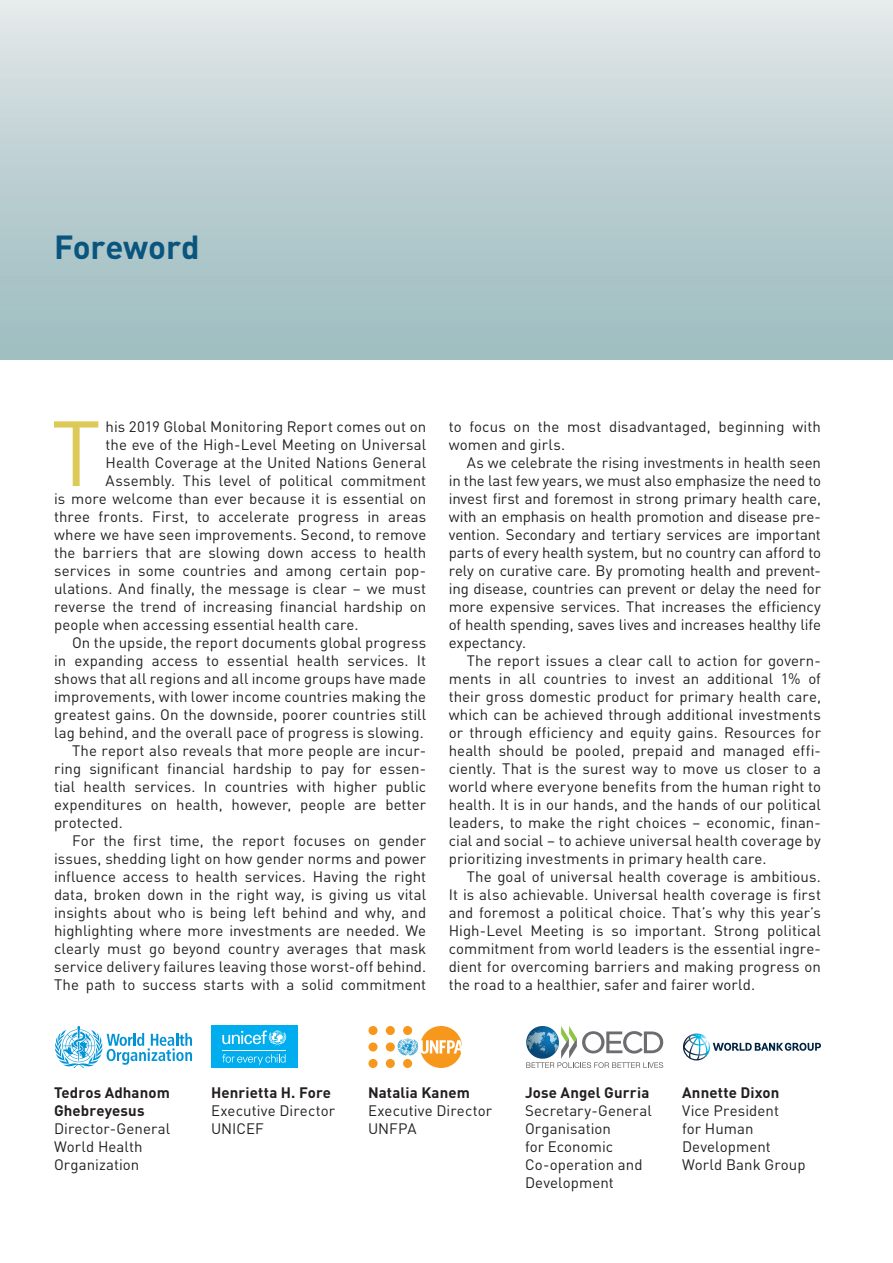
<style>
.page{position:relative;width:893px;height:1263px;background:#fff}
.page>*{position:absolute;margin:0;border:0;box-sizing:border-box;transform-origin:0 0}
.t1{font:90.9px "DIN Pro";color:#ddc955}
.t2{font:700 33px "DIN Pro";letter-spacing:-.005em;color:#0a557d}
.t3{font:15px/18px "DIN Pro";letter-spacing:.005em;color:#231f20}
.t4{font:700 15px/18px "DIN Pro";letter-spacing:.01em;color:#231f20}
</style>
<div class="page">
<svg style="left:0;top:0;width:893px;height:360px"></svg>
<svg style="left:54px;top:1026px;width:138px;height:42px"></svg>
<div style="left:211px;top:1026px;width:86px;height:42px;background:#00aeef"></div>
<svg style="left:222px;top:1030px;width:64px;height:16px"></svg>
<hr style="left:222px;top:1050px;width:64px;height:1px;background:#fff">
<svg style="left:222px;top:1054px;width:64px;height:10px"></svg>
<div style="left:386px;top:1042px;width:9px;height:9px;background:#f7981d;border-radius:50%"></div>
<div style="left:386px;top:1059px;width:9px;height:9px;background:#f7981d;border-radius:50%"></div>
<div style="left:386px;top:1026px;width:9px;height:9px;background:#f7981d;border-radius:50%"></div>
<div style="left:368px;top:1042px;width:10px;height:9px;background:#f7981d;border-radius:50%"></div>
<div style="left:368px;top:1059px;width:10px;height:9px;background:#f7981d;border-radius:50%"></div>
<div style="left:368px;top:1026px;width:10px;height:9px;background:#f7981d;border-radius:50%"></div>
<svg style="left:398px;top:1026px;width:64px;height:42px"></svg>
<svg style="left:526px;top:1026px;width:137px;height:42px"></svg>
<svg style="left:683px;top:1033px;width:138px;height:27px"></svg>
<h2 class="t2" style="left:54px;top:222px;width:147px">Foreword</h2>
<h1 class="t1" style="left:51px;top:384px;width:51px">T</h1>
<p class="t3" style="left:106px;top:417px;width:322px">his 2019 Global Monitoring Report comes out on</p>
<p class="t3" style="left:106px;top:435px;width:322px">the eve of the High-Level Meeting on Universal</p>
<p class="t3" style="left:106px;top:453px;width:322px">Health Coverage at the United Nations General</p>
<p class="t3" style="left:106px;top:471px;width:322px">Assembly. This level of political commitment</p>
<p class="t3" style="left:54px;top:489px;width:374px">is more welcome than ever because it is essential on</p>
<p class="t3" style="left:54px;top:507px;width:374px">three fronts. First, to accelerate progress in areas</p>
<p class="t3" style="left:54px;top:525px;width:374px">where we have seen improvements. Second, to remove</p>
<p class="t3" style="left:54px;top:543px;width:374px">the barriers that are slowing down access to health</p>
<p class="t3" style="left:54px;top:561px;width:374px">services in some countries and among certain pop-</p>
<p class="t3" style="left:54px;top:579px;width:374px">ulations. And finally, the message is clear – we must</p>
<p class="t3" style="left:54px;top:597px;width:374px">reverse the trend of increasing financial hardship on</p>
<p class="t3" style="left:54px;top:615px;width:306px">people when accessing essential health care.</p>
<p class="t3" style="left:72px;top:633px;width:356px">On the upside, the report documents global progress</p>
<p class="t3" style="left:54px;top:651px;width:374px">in expanding access to essential health services. It</p>
<p class="t3" style="left:54px;top:669px;width:374px">shows that all regions and all income groups have made</p>
<p class="t3" style="left:54px;top:687px;width:374px">improvements, with lower income countries making the</p>
<p class="t3" style="left:54px;top:705px;width:374px">greatest gains. On the downside, poorer countries still</p>
<p class="t3" style="left:54px;top:723px;width:371px">lag behind, and the overall pace of progress is slowing.</p>
<p class="t3" style="left:72px;top:741px;width:356px">The report also reveals that more people are incur-</p>
<p class="t3" style="left:54px;top:759px;width:374px">ring significant financial hardship to pay for essen-</p>
<p class="t3" style="left:54px;top:777px;width:374px">tial health services. In countries with higher public</p>
<p class="t3" style="left:54px;top:795px;width:374px">expenditures on health, however, people are better</p>
<p class="t3" style="left:54px;top:813px;width:70px">protected.</p>
<p class="t3" style="left:72px;top:831px;width:356px">For the first time, the report focuses on gender</p>
<p class="t3" style="left:54px;top:849px;width:374px">issues, shedding light on how gender norms and power</p>
<p class="t3" style="left:54px;top:867px;width:374px">influence access to health services. Having the right</p>
<p class="t3" style="left:54px;top:885px;width:374px">data, broken down in the right way, is giving us vital</p>
<p class="t3" style="left:54px;top:903px;width:374px">insights about who is being left behind and why, and</p>
<p class="t3" style="left:54px;top:921px;width:374px">highlighting where more investments are needed. We</p>
<p class="t3" style="left:54px;top:939px;width:374px">clearly must go beyond country averages that mask</p>
<p class="t3" style="left:54px;top:957px;width:374px">service delivery failures leaving those worst-off behind.</p>
<p class="t3" style="left:54px;top:975px;width:374px">The path to success starts with a solid commitment</p>
<p class="t3" style="left:449px;top:417px;width:374px">to focus on the most disadvantaged, beginning with women and girls.</p>
<p class="t3" style="left:449px;top:453px;width:374px;text-align:justify;text-indent:18px">As we celebrate the rising investments in health seen in the last few years, we must also emphasize the need to invest first and foremost in strong primary health care, with an emphasis on health promotion and disease pre&shy;vention. Secondary and tertiary services are important parts of every health system, but no country can afford to rely on curative care. By promoting health and prevent&shy;ing disease, countries can prevent or delay the need for more expensive services. That increases the efficiency of health spending, saves lives and increases healthy life expectancy.</p>
<p class="t3" style="left:449px;top:651px;width:374px;text-align:justify;text-indent:18px">The report issues a clear call to action for govern&shy;ments in all countries to invest an additional 1% of their gross domestic product for primary health care, which can be achieved through additional investments or through efficiency and equity gains. Resources for health should be pooled, prepaid and managed effi&shy;ciently. That is the surest way to move us closer to a world where everyone benefits from the human right to health. It is in our hands, and the hands of our political leaders, to make the right choices – economic, finan&shy;cial and social – to achieve universal health coverage by prioritizing investments in primary health care.</p>
<p class="t3" style="left:449px;top:867px;width:374px;text-align:justify;text-indent:18px">The goal of universal health coverage is ambitious.<br>It is also achievable. Universal health coverage is first and foremost a political choice. That’s why this year’s High-Level Meeting is so important. Strong political commitment from world leaders is the essential ingre&shy;dient for overcoming barriers and making progress on the road to a healthier, safer and fairer world.</p>
<p class="t4" style="left:54px;top:1083px;width:117px">Tedros Adhanom<br>Ghebreyesus</p>
<p class="t3" style="left:54px;top:1119px;width:118px">Director-General<br>World Health<br>Organization</p>
<p class="t4" style="left:211px;top:1083px;width:122px">Henrietta H. Fore</p>
<p class="t3" style="left:211px;top:1101px;width:126px">Executive Director<br>UNICEF</p>
<p class="t4" style="left:368px;top:1083px;width:103px">Natalia Kanem</p>
<p class="t3" style="left:368px;top:1101px;width:126px">Executive Director<br>UNFPA</p>
<p class="t4" style="left:525px;top:1083px;width:126px">Jose Angel Gurria</p>
<p class="t3" style="left:525px;top:1101px;width:128px">Secretary-General<br>Organisation<br>for Economic<br>Co-operation and<br>Development</p>
<p class="t4" style="left:682px;top:1083px;width:99px">Annette Dixon</p>
<p class="t3" style="left:682px;top:1101px;width:125px">Vice President<br>for Human<br>Development<br>World Bank Group</p>
</div>
